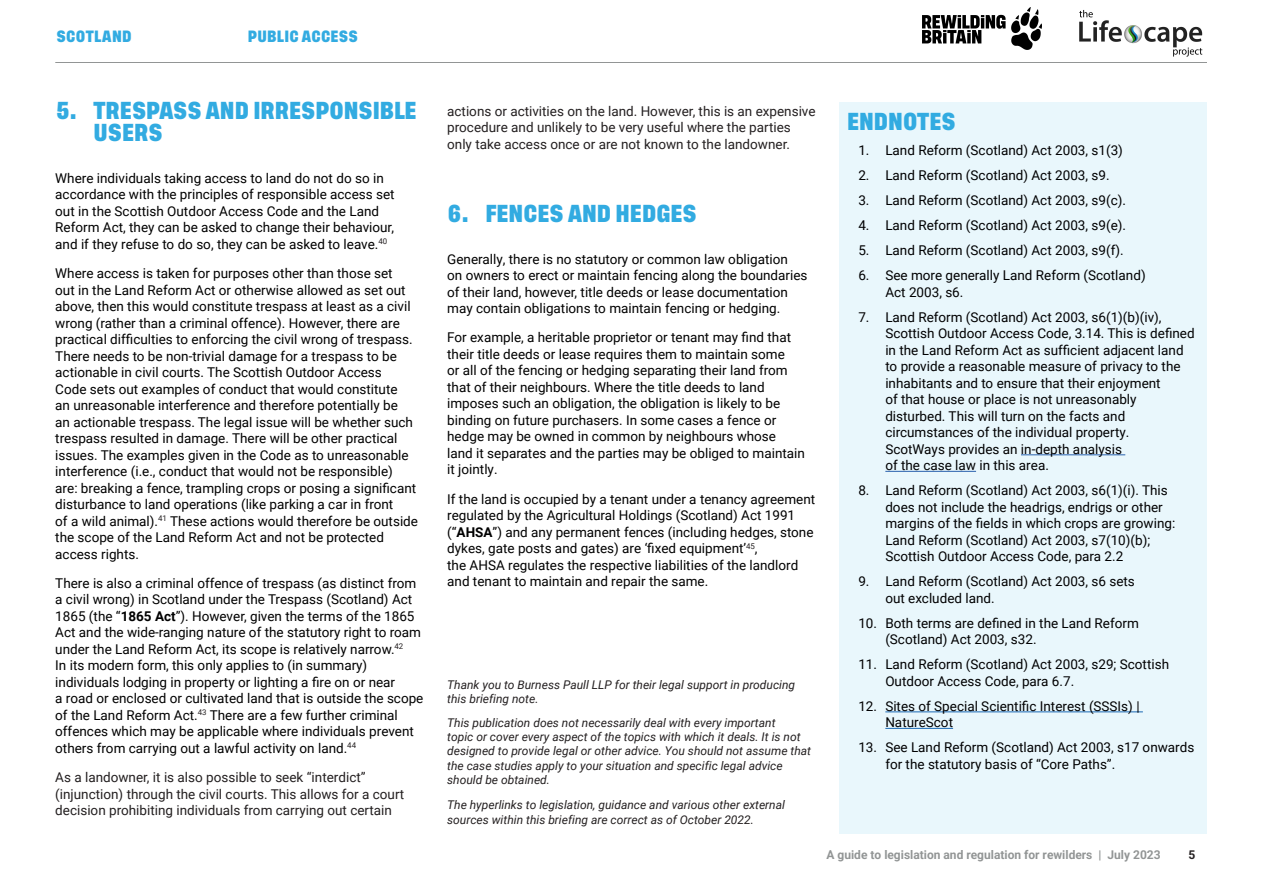
<style>
.page{position:relative;width:1263px;height:893px;background:#fff}
.page>*{position:absolute;margin:0;border:0;box-sizing:border-box;transform-origin:0 0}
.t1{font:600 18px/21.6px "Tusker Grotesk 7600";color:#32abe1}
.t2{font:13.5px/16.5px "Roboto";color:#000001}
.t3{font:13.5px/16.5px "Roboto";color:#231f20}
.t4{font:italic 12px/14.4px "Roboto";color:#231f20}
.t5{font:700 12px "Roboto";color:#929595}
.t6{font:600 12px "Tusker Grotesk 7600";letter-spacing:.025em;color:#32abe1}
.t7{font:700 12px "Roboto";color:#231f20}
.s1{font-weight:700}
</style>
<div class="page">
<hr style="left:55px;top:62px;width:1152px;height:1px;background:#929595">
<div style="left:839px;top:102px;width:368px;height:731px;background:#e9f7fc"></div>
<hr style="left:1021px;top:454px;width:104px;height:1px;background:#2860ad">
<hr style="left:885px;top:471px;width:91px;height:1px;background:#2860ad">
<hr style="left:885px;top:711px;width:258px;height:1px;background:#1b69b4">
<hr style="left:885px;top:728px;width:68px;height:1px;background:#1b69b4">
<img style="left:923px;top:8px;width:118px;height:41px">
<img style="left:1079px;top:10px;width:124px;height:47px">
<p class="t6" style="left:56px;top:29px;width:77px">SCOTLAND</p>
<p class="t6" style="left:248px;top:29px;width:112px">PUBLIC ACCESS</p>
<h1 class="t1" style="left:94px;top:101px;width:325px;text-indent:-38px">5. TRESPASS AND IRRESPONSIBLE<br>USERS</h1>
<p class="t2" style="left:55px;top:169px;width:341px">Where individuals taking access to land do not do so in accordance with the principles of responsible access set out in the Scottish Outdoor Access Code and the Land Reform Act, they can be asked to change their behaviour, and if they refuse to do so, they can be asked to leave.<sup>40</sup></p>
<p class="t2" style="left:55px;top:264px;width:364px">Where access is taken for purposes other than those set<br>out in the Land Reform Act or otherwise allowed as set out above, then this would constitute trespass at least as a civil wrong (rather than a criminal offence). However, there are practical difficulties to enforcing the civil wrong of trespass.<br>There needs to be non-trivial damage for a trespass to be actionable in civil courts. The Scottish Outdoor Access<br>Code sets out examples of conduct that would constitute<br>an unreasonable interference and therefore potentially be<br>an actionable trespass. The legal issue will be whether such trespass resulted in damage. There will be other practical issues. The examples given in the Code as to unreasonable interference (i.e., conduct that would not be responsible) are: breaking a fence, trampling crops or posing a significant disturbance to land operations (like parking a car in front<br>of a wild animal).<sup>41</sup> These actions would therefore be outside the scope of the Land Reform Act and not be protected access rights.</p>
<p class="t2" style="left:55px;top:574px;width:370px">There is also a criminal offence of trespass (as distinct from a civil wrong) in Scotland under the Trespass (Scotland) Act 1865 (the “<span class="s1">1865 Act</span>”). However, given the terms of the 1865<br>Act and the wide-ranging nature of the statutory right to roam under the Land Reform Act, its scope is relatively narrow.<sup>42<br></sup>In its modern form, this only applies to (in summary) individuals lodging in property or lighting a fire on or near<br>a road or enclosed or cultivated land that is outside the scope of the Land Reform Act.<sup>43</sup> There are a few further criminal offences which may be applicable where individuals prevent others from carrying out a lawful activity on land.<sup>44</sup></p>
<p class="t3" style="left:55px;top:768px;width:351px">As a landowner, it is also possible to seek “interdict” (injunction) through the civil courts. This allows for a court decision prohibiting individuals from carrying out certain</p>
<p class="t3" style="left:447px;top:102px;width:370px">actions or activities on the land. However, this is an expensive procedure and unlikely to be very useful where the parties only take access once or are not known to the landowner.</p>
<h1 class="t1" style="left:448px;top:204px;width:250px">6. FENCES AND HEDGES</h1>
<p class="t2" style="left:447px;top:250px;width:362px">Generally, there is no statutory or common law obligation<br>on owners to erect or maintain fencing along the boundaries of their land, however, title deeds or lease documentation may contain obligations to maintain fencing or hedging.</p>
<p class="t2" style="left:447px;top:329px;width:359px">For example, a heritable proprietor or tenant may find that their title deeds or lease requires them to maintain some<br>or all of the fencing or hedging separating their land from that of their neighbours. Where the title deeds to land imposes such an obligation, the obligation is likely to be binding on future purchasers. In some cases a fence or hedge may be owned in common by neighbours whose land it separates and the parties may be obliged to maintain it jointly.</p>
<p class="t2" style="left:447px;top:490px;width:370px">If the land is occupied by a tenant under a tenancy agreement regulated by the Agricultural Holdings (Scotland) Act 1991 (“<span class="s1">AHSA</span>”) and any permanent fences (including hedges, stone dykes, gate posts and gates) are ‘fixed equipment’<sup>45</sup>,<br>the AHSA regulates the respective liabilities of the landlord and tenant to maintain and repair the same.</p>
<p class="t4" style="left:447px;top:677px;width:349px">Thank you to Burness Paull LLP for their legal support in producing this briefing note.</p>
<p class="t4" style="left:447px;top:715px;width:365px">This publication does not necessarily deal with every important<br>topic or cover every aspect of the topics with which it deals. It is not designed to provide legal or other advice. You should not assume that the case studies apply to your situation and specific legal advice should be obtained.</p>
<p class="t4" style="left:447px;top:797px;width:339px">The hyperlinks to legislation, guidance and various other external sources within this briefing are correct as of October 2022.</p>
<h1 class="t1" style="left:847px;top:112px;width:110px">ENDNOTES</h1>
<p class="t2" style="left:858px;top:142px;width:266px">1. Land Reform (Scotland) Act 2003, s1(3)</p>
<p class="t2" style="left:858px;top:167px;width:253px">2. Land Reform (Scotland) Act 2003, s9.</p>
<p class="t2" style="left:858px;top:192px;width:269px">3. Land Reform (Scotland) Act 2003, s9(c).</p>
<p class="t2" style="left:858px;top:217px;width:269px">4. Land Reform (Scotland) Act 2003, s9(e).</p>
<p class="t2" style="left:858px;top:242px;width:267px">5. Land Reform (Scotland) Act 2003, s9(f).</p>
<p class="t2" style="left:885px;top:267px;width:262px;text-indent:-27px">6. See more generally Land Reform (Scotland)<br>Act 2003, s6.</p>
<p class="t2" style="left:885px;top:308px;width:311px;text-indent:-27px">7. Land Reform (Scotland) Act 2003, s6(1)(b)(iv), Scottish Outdoor Access Code, 3.14. This is defined in the Land Reform Act as sufficient adjacent land to provide a reasonable measure of privacy to the inhabitants and to ensure that their enjoyment<br>of that house or place is not unreasonably disturbed. This will turn on the facts and circumstances of the individual property.<br>ScotWays provides an in-depth analysis<br>of the case law in this area.</p>
<p class="t2" style="left:885px;top:482px;width:291px;text-indent:-27px">8. Land Reform (Scotland) Act 2003, s6(1)(i). This does not include the headrigs, endrigs or other margins of the fields in which crops are growing:<br>Land Reform (Scotland) Act 2003, s7(10)(b); Scottish Outdoor Access Code, para 2.2</p>
<p class="t2" style="left:885px;top:573px;width:251px;text-indent:-27px">9. Land Reform (Scotland) Act 2003, s6 sets out excluded land.</p>
<p class="t2" style="left:885px;top:614px;width:255px;text-indent:-27px">10. Both terms are defined in the Land Reform (Scotland) Act 2003, s32.</p>
<p class="t2" style="left:885px;top:656px;width:285px;text-indent:-27px">11. Land Reform (Scotland) Act 2003, s29; Scottish<br>Outdoor Access Code, para 6.7.</p>
<p class="t2" style="left:885px;top:697px;width:256px;text-indent:-27px">12. Sites of Special Scientific Interest (SSSIs) |<br>NatureScot</p>
<p class="t2" style="left:885px;top:739px;width:311px;text-indent:-27px">13. See Land Reform (Scotland) Act 2003, s17 onwards for the statutory basis of “Core Paths”.</p>
<p class="t5" style="left:826px;top:846px;width:336px">A guide to legislation and regulation for rewilders | July 2023</p>
<p class="t7" style="left:1188px;top:846px;width:8px">5</p>
</div>
